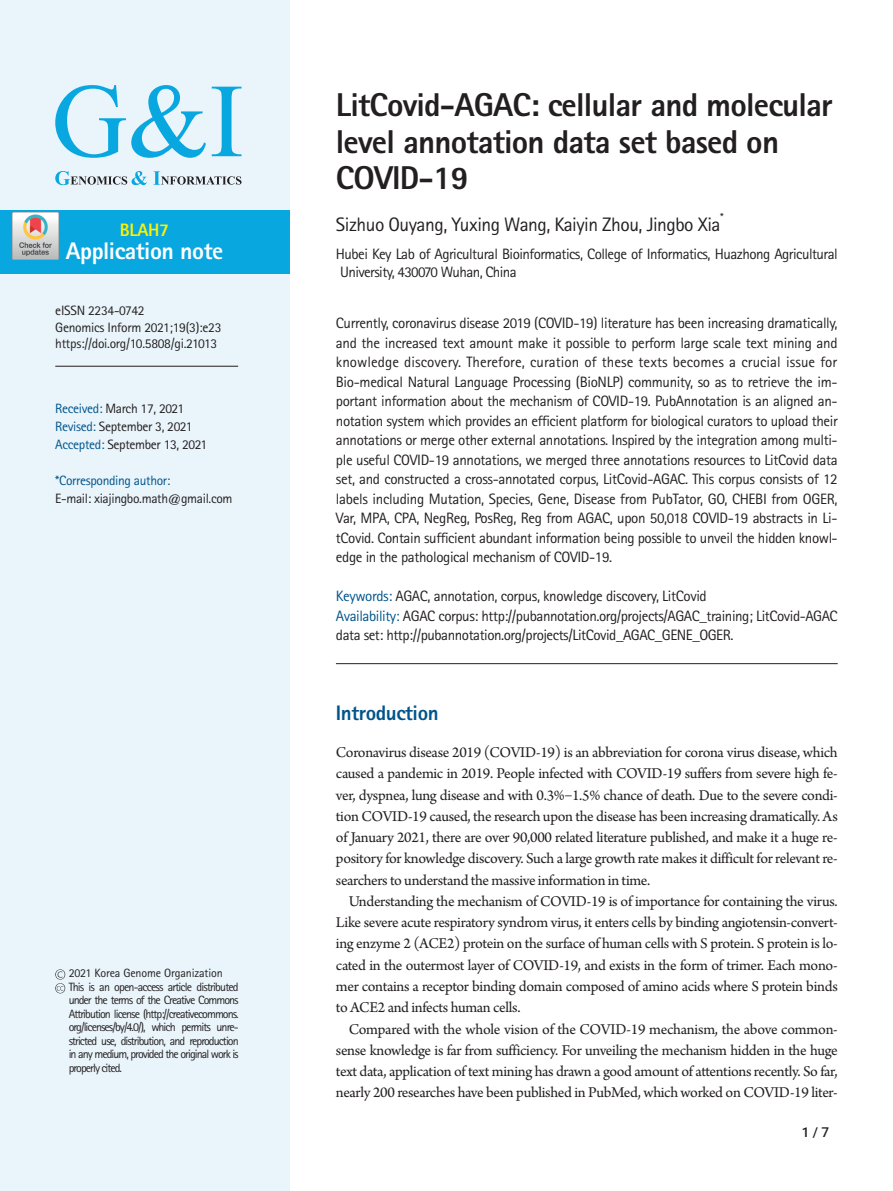
<style>
.page{position:relative;width:893px;height:1191px;background:#fff}
.page>*{position:absolute;margin:0;border:0;box-sizing:border-box;transform-origin:0 0}
.article-title{font:800 33px/36.3px "Rotis Sans Serif Std";letter-spacing:-.025em;color:#231f20}
.subject{font:800 24px "Rotis Sans Serif Std";letter-spacing:-.02em;color:#fff}
.body-title{font:800 21px "Rotis Sans Serif Std";letter-spacing:-.02em;color:#00548b}
.contrib-group{font:19.5px "Rotis Sans Serif Std";letter-spacing:-.025em;color:#231f20}
.subject-2{font:800 18px "Rotis Sans Serif Std";letter-spacing:-.02em;color:#fff101}
.body{font:15.75px/21.3px "Arno Pro";letter-spacing:-.02em;color:#231f20;text-align:justify}
.abstract{font:15px/19.5px "Rotis Sans Serif Std";letter-spacing:-.03em;color:#231f20;text-align:justify}
.aff{font:15px/18px "Rotis Sans Serif Std";letter-spacing:-.035em;color:#231f20}
.date-published{font:13.5px "Rotis Sans Serif Std";letter-spacing:-.025em;color:#231f20}
.doi{font:13.5px "Rotis Sans Serif Std";letter-spacing:-.02em;color:#231f20}
.date-published-2{font:13.5px "Rotis Sans Serif Std";letter-spacing:-.025em;color:#00548b}
.t1{font:500 13.5px "Roboto";color:#231f20}
.t2{font:12px/13.5px "Rotis Sans Serif Std";letter-spacing:-.08em;color:#231f20}
.contrib-group-2{font:11.4px "Rotis Sans Serif Std";color:#231f20}
.s1{color:#00548b}
</style>
<div class="page">
<div style="left:0;top:0;width:289px;height:1191px;background:#e9f4fb"></div>
<svg style="left:55px;top:171px;width:187px;height:14px"></svg>
<svg style="left:55px;top:85px;width:151px;height:73px"></svg>
<svg style="left:212px;top:87px;width:30px;height:69px"></svg>
<hr style="left:55px;top:366px;width:183px;height:1px;background:#231f20">
<svg style="left:55px;top:969px;width:10px;height:24px"></svg>
<hr style="left:336px;top:663px;width:502px;height:1px;background:#231f20">
<div style="left:0;top:210px;width:289px;height:64px;background:#08a7e0"></div>
<img style="left:12px;top:212px;width:47px;height:47px">
<p class="subject-2" style="left:120px;top:218px;width:51px">BLAH7</p>
<p class="subject" style="left:66px;top:235px;width:159px">Application note</p>
<p class="doi" style="left:55px;top:303px;width:91px">eISSN 2234-0742</p>
<p class="doi" style="left:55px;top:319px;width:168px">Genomics Inform 2021;19(3):e23</p>
<p class="doi" style="left:55px;top:335px;width:164px">https://doi.org/10.5808/gi.21013</p>
<p class="date-published" style="left:55px;top:400px;width:130px"><span class="s1">Received:</span> March 17, 2021</p>
<p class="date-published" style="left:55px;top:418px;width:139px"><span class="s1">Revised:</span> September 3, 2021</p>
<p class="date-published" style="left:55px;top:436px;width:154px"><span class="s1">Accepted:</span> September 13, 2021</p>
<p class="date-published-2" style="left:55px;top:472px;width:117px">*Corresponding author:</p>
<p class="date-published" style="left:55px;top:490px;width:179px">E-mail: xiajingbo.math@gmail.com</p>
<p class="t2" style="left:69px;top:966px;width:172px">2021 Korea Genome Organization This is an open-access article distributed under the terms of the Creative Commons Attribution license (http://creativecommons. org/licenses/by/4.0/), which permits unre&shy;stricted use, distribution, and reproduction in any medium, provided the original work is properly cited.</p>
<p class="article-title" style="left:336px;top:86px;width:498px">LitCovid-AGAC: cellular and molecular level annotation data set based on<br>COVID-19</p>
<p class="contrib-group" style="left:336px;top:212px;width:386px">Sizhuo Ouyang, Yuxing Wang, Kaiyin Zhou, Jingbo Xia</p>
<p class="contrib-group-2" style="left:720px;top:211px;width:5px">*</p>
<p class="aff" style="left:336px;top:244px;width:503px">Hubei Key Lab of Agricultural Bioinformatics, College of Informatics, Huazhong Agricultural<br>University, 430070 Wuhan, China</p>
<p class="abstract" style="left:336px;top:313px;width:503px">Currently, coronavirus disease 2019 (COVID-19) literature has been increasing dramatically, and the increased text amount make it possible to perform large scale text mining and knowledge discovery. Therefore, curation of these texts becomes a crucial issue for Bio-medical Natural Language Processing (BioNLP) community, so as to retrieve the im&shy;portant information about the mechanism of COVID-19. PubAnnotation is an aligned an&shy;notation system which provides an efficient platform for biological curators to upload their annotations or merge other external annotations. Inspired by the integration among multi&shy;ple useful COVID-19 annotations, we merged three annotations resources to LitCovid data set, and constructed a cross-annotated corpus, LitCovid-AGAC. This corpus consists of 12 labels including Mutation, Species, Gene, Disease from PubTator, GO, CHEBI from OGER, Var, MPA, CPA, NegReg, PosReg, Reg from AGAC, upon 50,018 COVID-19 abstracts in Li&shy;tCovid. Contain sufficient abundant information being possible to unveil the hidden knowl&shy;edge in the pathological mechanism of COVID-19.</p>
<p class="abstract" style="left:336px;top:586px;width:372px"><span class="s1">Keywords:</span> AGAC, annotation, corpus, knowledge discovery, LitCovid</p>
<p class="abstract" style="left:336px;top:606px;width:503px"><span class="s1">Availability:</span> AGAC corpus: http://pubannotation.org/projects/AGAC_training; LitCovid-AGAC data set: http://pubannotation.org/projects/LitCovid_AGAC_GENE_OGER.</p>
<p class="body-title" style="left:336px;top:699px;width:104px">Introduction</p>
<p class="body" style="left:336px;top:742px;width:503px">Coronavirus disease 2019 (COVID-19) is an abbreviation for corona virus disease, which caused a pandemic in 2019. People infected with COVID-19 suffers from severe high fe&shy;ver, dyspnea, lung disease and with 0.3%–1.5% chance of death. Due to the severe condi&shy;tion COVID-19 caused, the research upon the disease has been increasing dramatically. As of January 2021, there are over 90,000 related literature published, and make it a huge re&shy;pository for knowledge discovery. Such a large growth rate makes it difficult for relevant re&shy;searchers to understand the massive information in time.</p>
<p class="body" style="left:336px;top:891px;width:503px;text-indent:13px">Understanding the mechanism of COVID-19 is of importance for containing the virus.<br>Like severe acute respiratory syndrom virus, it enters cells by binding angiotensin-convert&shy;ing enzyme 2 (ACE2) protein on the surface of human cells with S protein. S protein is lo&shy;cated in the outermost layer of COVID-19, and exists in the form of trimer. Each mono&shy;mer contains a receptor binding domain composed of amino acids where S protein binds to ACE2 and infects human cells.</p>
<p class="body" style="left:336px;top:1019px;width:503px;text-indent:13px">Compared with the whole vision of the COVID-19 mechanism, the above common&shy;sense knowledge is far from sufficiency. For unveiling the mechanism hidden in the huge text data, application of text mining has drawn a good amount of attentions recently. So far, nearly 200 researches have been published in PubMed, which worked on COVID-19 liter-</p>
<p class="t1" style="left:802px;top:1123px;width:29px">1 / 7</p>
</div>
